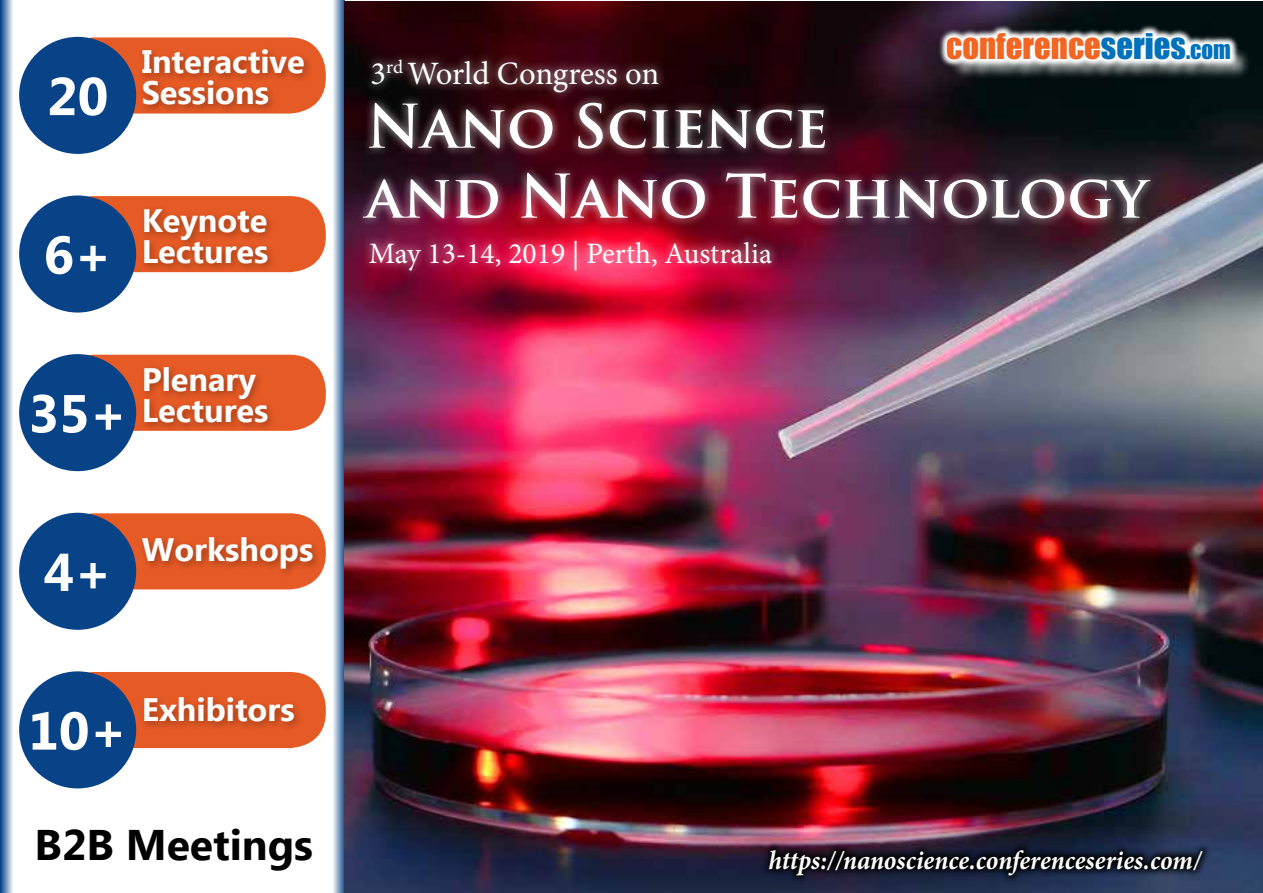
<style>
.page{position:relative;width:1263px;height:893px;background:#fff}
.page>*{position:absolute;margin:0;border:0;box-sizing:border-box;transform-origin:0 0}
.t1{font:700 58.5px/69.9px "Trajan Pro";color:#fff}
.t2{font:700 53.25px "Ebrima";color:#fff}
.t3{font:700 42.75px "Ebrima";color:#000}
.t4{font:32.7px "Impact";color:#f26522}
.t5{font:32.55px "Minion Pro";letter-spacing:-.005em;color:#fff}
.t6{font:700 32.4px/30.9px "Ebrima";color:#fff}
.t7{font:29.55px "Minion Pro";color:#fff}
.t8{font:italic 700 26.85px "Minion Pro";color:#fff;scale:.95 1}
.s1{color:#0072bc}
.s2{font-size:22.95px;color:#0072bc}
</style>
<div class="page">
<div style="left:58px;top:37px;width:268px;height:77px;background:#e65a25;border-radius:36px"></div>
<div style="left:19px;top:37px;width:117px;height:117px;background:#084388;border-radius:50%"></div>
<div style="left:138px;top:45px;width:176px;height:69px;background:#000;opacity:.3"></div>
<div style="left:58px;top:196px;width:268px;height:76px;background:#e65a25;border-radius:36px"></div>
<div style="left:19px;top:195px;width:117px;height:118px;background:#084388;border-radius:50%"></div>
<div style="left:140px;top:205px;width:137px;height:68px;background:#000;opacity:.3"></div>
<div style="left:58px;top:355px;width:268px;height:76px;background:#e65a25;border-radius:36px"></div>
<div style="left:19px;top:354px;width:117px;height:117px;background:#084388;border-radius:50%"></div>
<div style="left:140px;top:362px;width:137px;height:70px;background:#000;opacity:.3"></div>
<div style="left:58px;top:513px;width:268px;height:76px;background:#e65a25;border-radius:36px"></div>
<div style="left:19px;top:513px;width:117px;height:117px;background:#084388;border-radius:50%"></div>
<div style="left:138px;top:533px;width:184px;height:46px;background:#000;opacity:.3"></div>
<div style="left:58px;top:672px;width:268px;height:76px;background:#e65a25;border-radius:36px"></div>
<div style="left:19px;top:671px;width:117px;height:117px;background:#084388;border-radius:50%"></div>
<div style="left:140px;top:693px;width:164px;height:38px;background:#000;opacity:.3"></div>
<svg style="left:0;top:0;width:13px;height:893px;background:#7a99be"></svg>
<svg style="left:333px;top:0;width:12px;height:893px;background:#8da8c8"></svg>
<img style="left:345px;top:2px;width:918px;height:891px">
<div style="left:950px;top:36px;width:301px;height:44px;background:#fff;opacity:.75"></div>
<svg style="left:938px;top:25px;width:301px;height:43px"></svg>
<svg style="left:761px;top:841px;width:450px;height:43px;background:#181b2d"></svg>
<div style="left:364px;top:51px;width:303px;height:50px;background:#fff;opacity:.75"></div>
<div style="left:355px;top:94px;width:803px;height:134px;background:#fff;opacity:.75"></div>
<div style="left:361px;top:232px;width:419px;height:47px;background:#fff;opacity:.75"></div>
<h2 class="t2" style="left:47px;top:57px;width:63px">20</h2>
<p class="t6" style="left:142px;top:48px;width:165px">Interactive<br>Sessions</p>
<h2 class="t2" style="left:44px;top:215px;width:70px">6+</h2>
<p class="t6" style="left:142px;top:207px;width:128px">Keynote<br>Lectures</p>
<h2 class="t2" style="left:28px;top:374px;width:100px">35+</h2>
<p class="t6" style="left:142px;top:365px;width:128px">Plenary<br>Lectures</p>
<h2 class="t2" style="left:44px;top:532px;width:70px">4+</h2>
<p class="t6" style="left:142px;top:536px;width:173px">Workshops</p>
<h2 class="t2" style="left:28px;top:691px;width:100px">10+</h2>
<p class="t6" style="left:142px;top:696px;width:154px">Exhibitors</p>
<h3 class="t3" style="left:35px;top:813px;width:280px">B2B Meetings</h3>
<p class="t4" style="left:946px;top:21px;width:286px">CONFERENCE<span class="s1">SERIES</span><span class="s2">.COM</span></p>
<p class="t5" style="left:370px;top:52px;width:290px">3<sup>rd</sup> World Congress on</p>
<h1 class="t1" style="left:366px;top:92px;width:783px">Nano Science<br>and Nano Technology</h1>
<p class="t7" style="left:369px;top:233px;width:405px">May 13-14, 2019 | Perth, Australia</p>
<p class="t8" style="left:769px;top:841px;width:457px">https://nanoscience.conferenceseries.com/</p>
</div>
